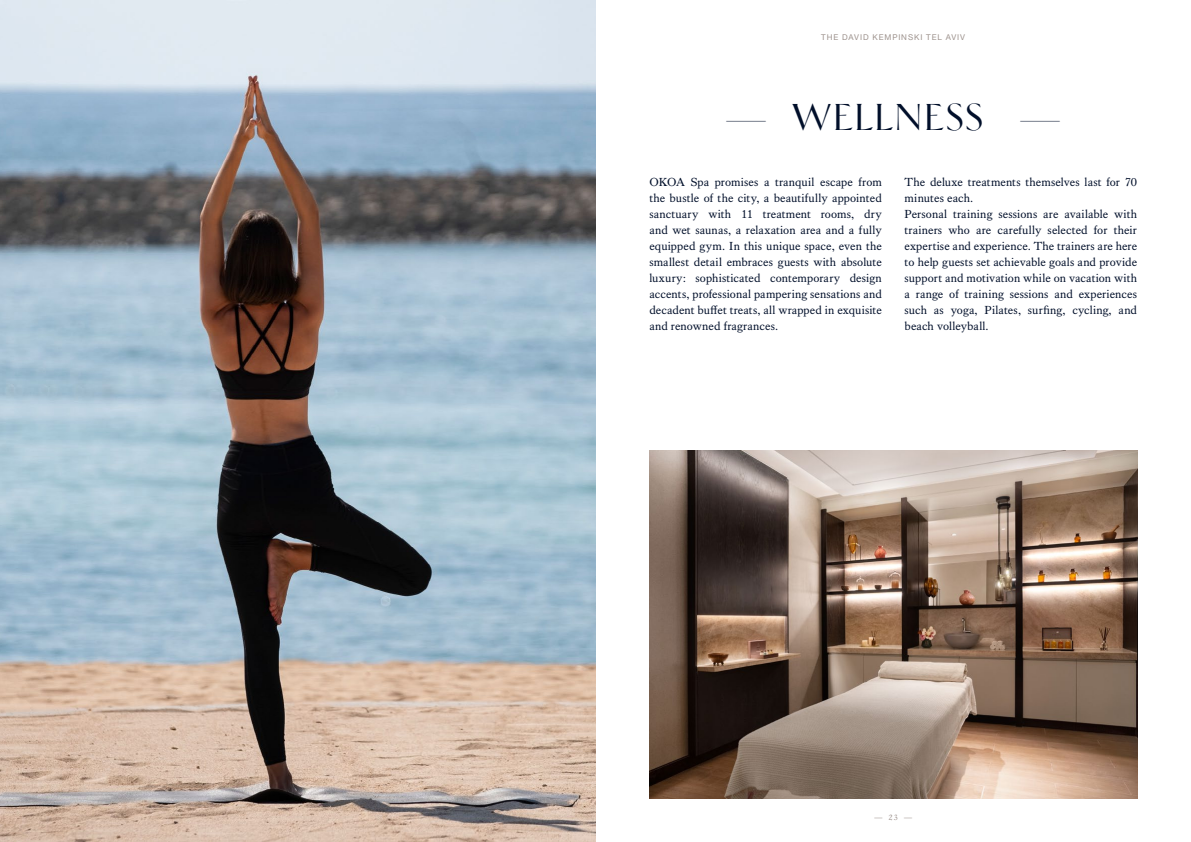
<style>
.page{position:relative;width:1191px;height:842px;background:#fff}
.page>*{position:absolute;margin:0;border:0;box-sizing:border-box;transform-origin:0 0}
.t1{font:42px "Helene Hess";letter-spacing:-.005em;color:#010f2a}
.t2{font:12px/16px "Kings Caslon";letter-spacing:.005em;color:#010f2a;text-align:justify}
.t3{font:8px "Helvetica Neue LT Std";letter-spacing:.115em;color:#9e938e}
.t4{font:8px "Kings Caslon";color:#9e938e}
</style>
<div class="page">
<img style="left:649px;top:451px;width:488px;height:347px">
<img style="left:0;top:0;width:595px;height:842px">
<p class="t3" style="left:821px;top:32px;width:145px">THE DAVID KEMPINSKI TEL AVIV</p>
<h1 class="t1" style="left:725px;top:95px;width:337px">— WELLNESS —</h1>
<p class="t2" style="left:649px;top:174px;width:234px">OKOA Spa promises a tranquil escape from the bustle of the city, a beautifully appointed sanctuary with 11 treatment rooms, dry and wet saunas, a relaxation area and a fully equipped gym. In this unique space, even the smallest detail embraces guests with absolute luxury: sophisticated contemporary design accents, professional pampering sensations and decadent buffet treats, all wrapped in exquisite and renowned fragrances.</p>
<p class="t2" style="left:904px;top:174px;width:234px;text-align:left">The deluxe treatments themselves last for 70 minutes each.<br>Personal training sessions are available with trainers who are carefully selected for their expertise and experience. The trainers are here to help guests set achievable goals and provide support and motivation while on vacation with a range of training sessions and experiences such as yoga, Pilates, surfing, cycling, and beach volleyball.</p>
<p class="t4" style="left:874px;top:812px;width:39px">— 23 —</p>
</div>
